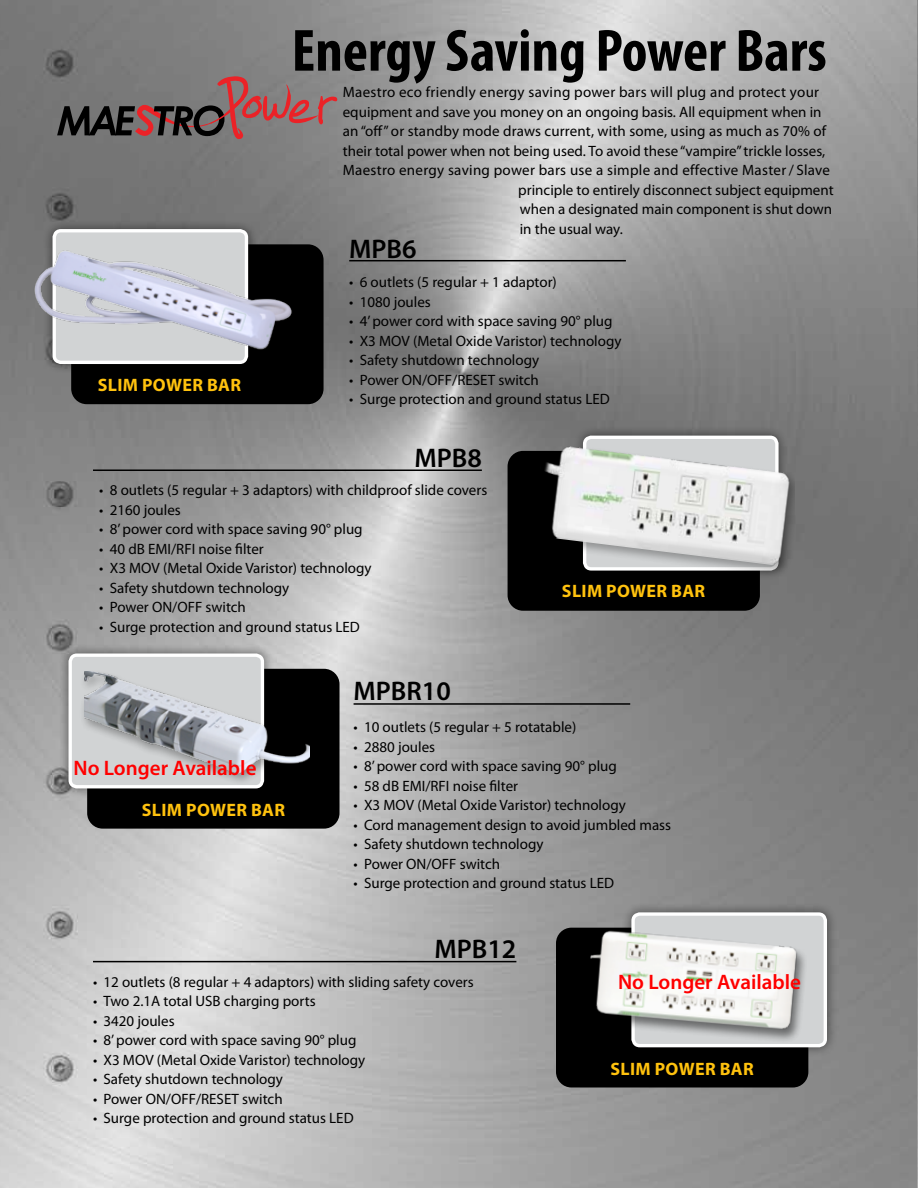
<style>
.page{position:relative;width:918px;height:1188px;background:#fff}
.page>*{position:absolute;margin:0;border:0;box-sizing:border-box;transform-origin:0 0}
.t1{font:700 condensed 60px "Myriad Pro";color:#000}
.t2{font:600 27px "Myriad Pro";color:#000}
.t3{font:600 21px "Myriad Pro";color:#f00}
.t4{font:700 18px "Myriad Pro";letter-spacing:.02em;color:#ffc20e}
.t5{font:15px "Myriad Pro";color:#000}
.t6{font:15px "Myriad Pro";letter-spacing:.02em;color:#000}
</style>
<div class="page">
<img style="left:0;top:0;width:918px;height:1188px">
<svg style="left:57px;top:76px;width:280px;height:63px;background:#796364"></svg>
<hr style="left:93px;top:469px;width:389px;height:2px;background:#000">
<div style="left:508px;top:451px;width:252px;height:160px;background:#000;border-radius:15px"></div>
<div style="left:572px;top:425px;width:216px;height:155px;background:#000;opacity:.5"></div>
<div style="left:585px;top:437px;width:192px;height:132px;background:#d1d3d4;border-radius:7px"></div>
<div style="left:583px;top:436px;width:196px;height:135px;border:3px solid #fff;border-radius:7px"></div>
<hr style="left:354px;top:703px;width:276px;height:2px;background:#000">
<div style="left:87px;top:669px;width:253px;height:160px;background:#000;border-radius:15px"></div>
<div style="left:58px;top:643px;width:216px;height:155px;background:#000;opacity:.5"></div>
<div style="left:70px;top:655px;width:192px;height:132px;background:#d1d3d4;border-radius:7px"></div>
<div style="left:69px;top:654px;width:195px;height:134px;border:3px solid #fff;border-radius:7px"></div>
<hr style="left:93px;top:961px;width:423px;height:1px;background:#000">
<div style="left:556px;top:928px;width:252px;height:159px;background:#000;border-radius:15px"></div>
<div style="left:621px;top:902px;width:216px;height:155px;background:#000;opacity:.5"></div>
<div style="left:631px;top:912px;width:196px;height:135px;border:3px solid #fff;border-radius:7px"></div>
<hr style="left:349px;top:260px;width:277px;height:1px;background:#000">
<div style="left:71px;top:244px;width:253px;height:160px;background:#000;border-radius:15px"></div>
<div style="left:42px;top:218px;width:216px;height:155px;background:#000"></div>
<img style="left:22px;top:202px;width:280px;height:162px">
<div style="left:534px;top:444px;width:261px;height:133px;background:#000;opacity:.31"></div>
<img style="left:532px;top:443px;width:268px;height:124px">
<div style="left:80px;top:669px;width:241px;height:117px;background:#000;opacity:.31"></div>
<img style="left:85px;top:672px;width:225px;height:108px">
<img style="left:571px;top:912px;width:250px;height:139px">
<h1 class="t1" style="left:292px;top:13px;width:537px">Energy Saving Power Bars</h1>
<p class="t6" style="left:343px;top:83px;width:478px">Maestro eco friendly energy saving power bars will plug and protect your</p>
<p class="t5" style="left:343px;top:102px;width:480px">equipment and save you money on an ongoing basis. All equipment when in</p>
<p class="t5" style="left:343px;top:122px;width:485px">an “off” or standby mode draws current, with some, using as much as 70% of</p>
<p class="t5" style="left:343px;top:141px;width:484px">their total power when not being used. To avoid these “vampire” trickle losses,</p>
<p class="t6" style="left:343px;top:161px;width:489px">Maestro energy saving power bars use a simple and effective Master/ Slave</p>
<p class="t5" style="left:518px;top:180px;width:317px">principle to entirely disconnect subject equipment</p>
<p class="t5" style="left:520px;top:200px;width:314px">when a designated main component is shut down</p>
<p class="t5" style="left:520px;top:219px;width:105px">in the usual way.</p>
<p class="t4" style="left:98px;top:374px;width:145px">SLIM POWER BAR</p>
<h2 class="t2" style="left:349px;top:232px;width:69px">MPB6</h2>
<p class="t5" style="left:349px;top:273px;width:209px">• 6 outlets (5 regular + 1 adaptor)</p>
<p class="t5" style="left:349px;top:293px;width:83px">• 1080 joules</p>
<p class="t5" style="left:349px;top:312px;width:265px">• 4’power cord with space saving 90° plug</p>
<p class="t5" style="left:349px;top:332px;width:274px">• X3 MOV (Metal Oxide Varistor) technology</p>
<p class="t5" style="left:349px;top:351px;width:191px">• Safety shutdown technology</p>
<p class="t5" style="left:349px;top:371px;width:191px">• Power ON/OFF/RESET switch</p>
<p class="t5" style="left:349px;top:390px;width:262px">• Surge protection and ground status LED</p>
<h2 class="t2" style="left:414px;top:441px;width:69px">MPB8</h2>
<p class="t5" style="left:99px;top:481px;width:389px">• 8 outlets (5 regular + 3 adaptors) with childproof slide covers</p>
<p class="t5" style="left:99px;top:501px;width:83px">• 2160 joules</p>
<p class="t5" style="left:99px;top:520px;width:265px">• 8’power cord with space saving 90° plug</p>
<p class="t5" style="left:99px;top:540px;width:166px">• 40 dB EMI/RFI noise filter</p>
<p class="t5" style="left:99px;top:559px;width:274px">• X3 MOV (Metal Oxide Varistor) technology</p>
<p class="t5" style="left:99px;top:579px;width:191px">• Safety shutdown technology</p>
<p class="t5" style="left:99px;top:598px;width:148px">• Power ON/OFF switch</p>
<p class="t5" style="left:99px;top:618px;width:262px">• Surge protection and ground status LED</p>
<h2 class="t2" style="left:354px;top:674px;width:99px">MPBR10</h2>
<p class="t4" style="left:562px;top:579px;width:145px">SLIM POWER BAR</p>
<h3 class="t3" style="left:73px;top:754px;width:185px">No Longer Available</h3>
<p class="t4" style="left:142px;top:798px;width:145px">SLIM POWER BAR</p>
<p class="t5" style="left:354px;top:718px;width:224px">• 10 outlets (5 regular + 5 rotatable)</p>
<p class="t5" style="left:354px;top:737px;width:83px">• 2880 joules</p>
<p class="t5" style="left:354px;top:757px;width:265px">• 8’power cord with space saving 90° plug</p>
<p class="t5" style="left:354px;top:776px;width:166px">• 58 dB EMI/RFI noise filter</p>
<p class="t5" style="left:354px;top:796px;width:274px">• X3 MOV (Metal Oxide Varistor) technology</p>
<p class="t5" style="left:354px;top:815px;width:319px">• Cord management design to avoid jumbled mass</p>
<p class="t5" style="left:354px;top:835px;width:191px">• Safety shutdown technology</p>
<p class="t5" style="left:354px;top:854px;width:148px">• Power ON/OFF switch</p>
<p class="t5" style="left:354px;top:874px;width:262px">• Surge protection and ground status LED</p>
<h2 class="t2" style="left:434px;top:932px;width:83px">MPB12</h2>
<p class="t5" style="left:93px;top:973px;width:382px">• 12 outlets (8 regular + 4 adaptors) with sliding safety covers</p>
<p class="t5" style="left:93px;top:992px;width:224px">• Two 2.1A total USB charging ports</p>
<p class="t5" style="left:93px;top:1012px;width:83px">• 3420 joules</p>
<p class="t5" style="left:93px;top:1031px;width:265px">• 8’power cord with space saving 90° plug</p>
<p class="t5" style="left:93px;top:1051px;width:274px">• X3 MOV (Metal Oxide Varistor) technology</p>
<p class="t5" style="left:93px;top:1070px;width:191px">• Safety shutdown technology</p>
<p class="t5" style="left:93px;top:1090px;width:191px">• Power ON/OFF/RESET switch</p>
<p class="t5" style="left:93px;top:1109px;width:262px">• Surge protection and ground status LED</p>
<h3 class="t3" style="left:618px;top:969px;width:185px">No Longer Available</h3>
<p class="t4" style="left:610px;top:1057px;width:145px">SLIM POWER BAR</p>
</div>
